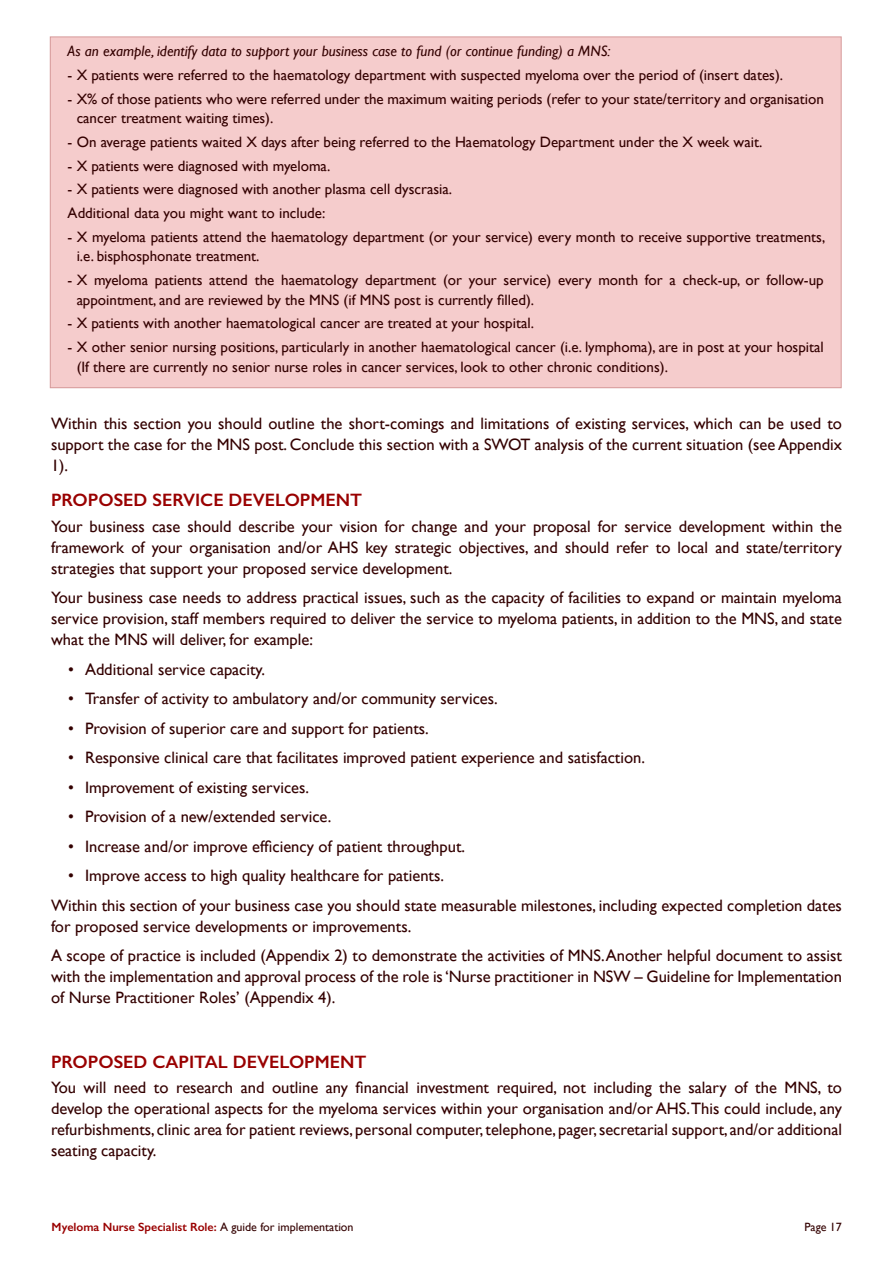
<style>
.page{position:relative;width:893px;height:1263px;background:#fff}
.page>*{position:absolute;margin:0;border:0;box-sizing:border-box;transform-origin:0 0}
.t1{font:600 18px "Gill Sans";color:#900}
.t2{font:16.5px/21px "Gill Sans";color:#300;text-align:justify}
.t3{font:15px/19.5px "Gill Sans";color:#300}
.t4{font:italic 15px "Gill Sans";color:#300}
.t5{font:600 12px "Gill Sans";color:#900}
.t6{font:12px "Gill Sans";color:#300}
.s1{font-weight:400;color:#300}
</style>
<div class="page">
<div style="left:50px;top:37px;width:791px;height:351px;background:#f5cccc"></div>
<p class="t4" style="left:68px;top:42px;width:544px">As an example, identify data to support your business case to fund (or continue funding) a MNS:</p>
<p class="t3" style="left:68px;top:65px;width:717px">- X patients were referred to the haematology department with suspected myeloma over the period of (insert dates).</p>
<p class="t3" style="left:77px;top:89px;width:749px;text-indent:-9px">- X% of those patients who were referred under the maximum waiting periods (refer to your state/territory and organisation cancer treatment waiting times).</p>
<p class="t3" style="left:68px;top:132px;width:696px">- On average patients waited X days after being referred to the Haematology Department under the X week wait.</p>
<p class="t3" style="left:68px;top:156px;width:264px">- X patients were diagnosed with myeloma.</p>
<p class="t3" style="left:68px;top:178px;width:386px;line-height:23.7px">- X patients were diagnosed with another plasma cell dyscrasia.<br>Additional data you might want to include:</p>
<p class="t3" style="left:77px;top:227px;width:750px;text-indent:-9px">- X myeloma patients attend the haematology department (or your service) every month to receive supportive treatments, i.e. bisphosphonate treatment.</p>
<p class="t3" style="left:77px;top:271px;width:749px;text-indent:-9px">- X myeloma patients attend the haematology department (or your service) every month for a check-up, or follow-up appointment, and are reviewed by the MNS (if MNS post is currently filled).</p>
<p class="t3" style="left:68px;top:314px;width:468px">- X patients with another haematological cancer are treated at your hospital.</p>
<p class="t3" style="left:77px;top:338px;width:749px;text-indent:-9px">- X other senior nursing positions, particularly in another haematological cancer (i.e. lymphoma), are in post at your hospital (If there are currently no senior nurse roles in cancer services, look to other chronic conditions).</p>
<p class="t2" style="left:51px;top:413px;width:792px">Within this section you should outline the short-comings and limitations of existing services, which can be used to support the case for the MNS post. Conclude this section with a SWOT analysis of the current situation (see Appendix 1).</p>
<p class="t1" style="left:51px;top:489px;width:313px">PROPOSED SERVICE DEVELOPMENT</p>
<p class="t2" style="left:51px;top:516px;width:792px">Your business case should describe your vision for change and your proposal for service development within the framework of your organisation and/or AHS key strategic objectives, and should refer to local and state/territory strategies that support your proposed service development.</p>
<p class="t2" style="left:51px;top:587px;width:792px">Your business case needs to address practical issues, such as the capacity of facilities to expand or maintain myeloma service provision, staff members required to deliver the service to myeloma patients, in addition to the MNS, and state what the MNS will deliver, for example:</p>
<p class="t2" style="left:68px;top:659px;width:199px">• Additional service capacity.</p>
<p class="t2" style="left:68px;top:688px;width:431px">• Transfer of activity to ambulatory and/or community services.</p>
<p class="t2" style="left:68px;top:718px;width:362px">• Provision of superior care and support for patients.</p>
<p class="t2" style="left:68px;top:747px;width:578px">• Responsive clinical care that facilitates improved patient experience and satisfaction.</p>
<p class="t2" style="left:68px;top:777px;width:243px">• Improvement of existing services.</p>
<p class="t2" style="left:68px;top:806px;width:265px">• Provision of a new/extended service.</p>
<p class="t2" style="left:68px;top:836px;width:399px">• Increase and/or improve efficiency of patient throughput.</p>
<p class="t2" style="left:51px;top:861px;width:792px;line-height:29.5px;text-indent:17px">• Improve access to high quality healthcare for patients.<br>Within this section of your business case you should state measurable milestones, including expected completion dates</p>
<p class="t2" style="left:51px;top:911px;width:792px;line-height:29.5px">for proposed service developments or improvements.<br>A scope of practice is included (Appendix 2) to demonstrate the activities of MNS. Another helpful document to assist</p>
<p class="t2" style="left:51px;top:966px;width:792px">with the implementation and approval process of the role is ‘Nurse practitioner in NSW – Guideline for Implementation of Nurse Practitioner Roles’ (Appendix 4).</p>
<p class="t1" style="left:51px;top:1051px;width:317px">PROPOSED CAPITAL DEVELOPMENT</p>
<p class="t2" style="left:51px;top:1077px;width:792px">You will need to research and outline any financial investment required, not including the salary of the MNS, to develop the operational aspects for the myeloma services within your organisation and/or AHS. This could include, any refurbishments, clinic area for patient reviews, personal computer, telephone, pager, secretarial support, and/or additional seating capacity.</p>
<p class="t5" style="left:52px;top:1220px;width:303px">Myeloma Nurse Specialist Role: <span class="s1">A guide for implementation</span></p>
<p class="t6" style="left:804px;top:1220px;width:39px">Page 17</p>
</div>
